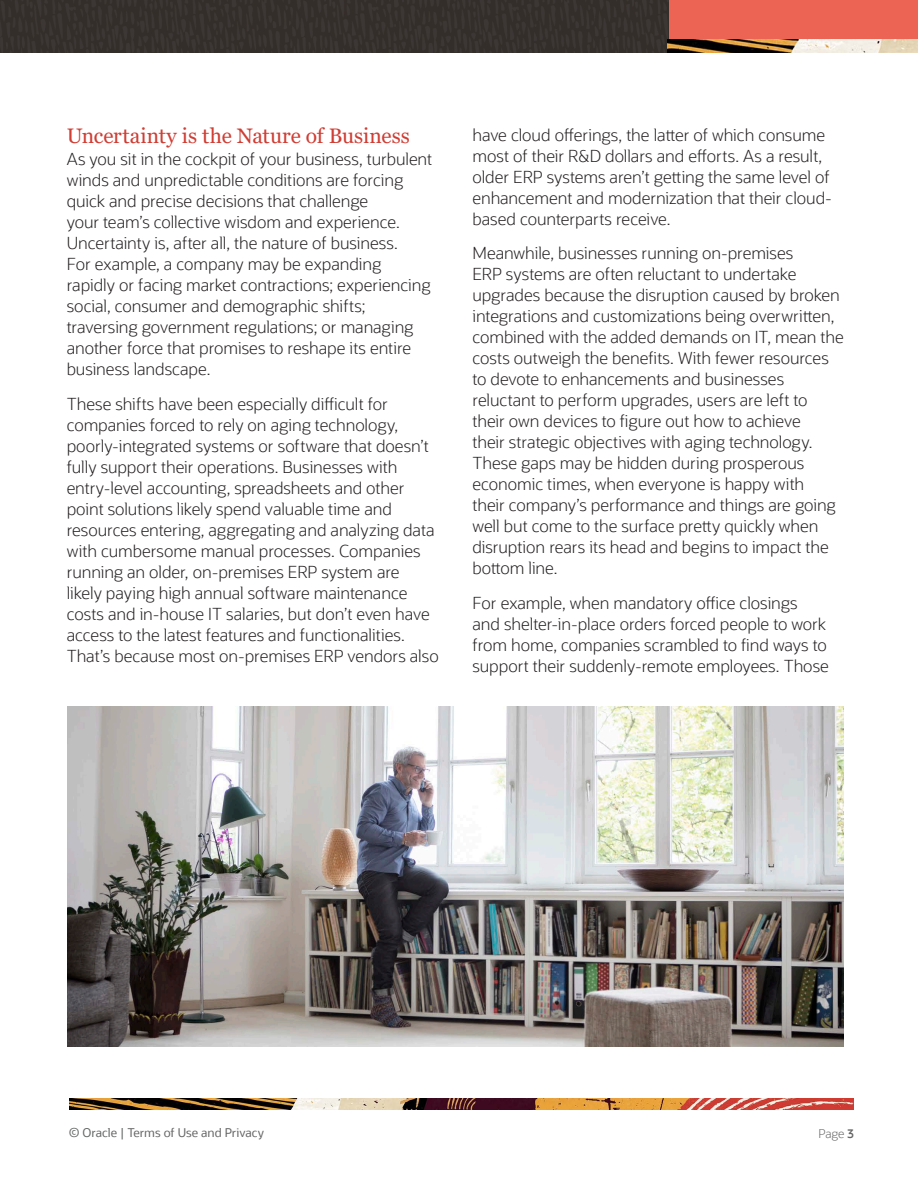
<style>
.page{position:relative;width:918px;height:1188px;background:#fff}
.page>*{position:absolute;margin:0;border:0;box-sizing:border-box;transform-origin:0 0}
.H2_Main_Body_Header{font:21px "Georgia";color:#d03d33}
.Main_Body_2016{font:300 16.5px/21px "Oracle Sans";letter-spacing:-.005em;color:#231f20}
.t1{font:12px "Oracle Sans";color:#666}
.t2{font:300 12px "Oracle Sans";color:#666}
.s1{color:#656666}
.s2{font-weight:600}
</style>
<div class="page">
<div style="left:669px;top:0;width:249px;height:50px;background:#ec6554"></div>
<img style="left:0;top:0;width:669px;height:52px">
<img style="left:668px;top:39px;width:250px;height:13px">
<img style="left:70px;top:1099px;width:784px;height:10px">
<img style="left:68px;top:706px;width:776px;height:340px">
<p class="H2_Main_Body_Header" style="left:67px;top:123px;width:345px">Uncertainty is the Nature of Business</p>
<p class="Main_Body_2016" style="left:67px;top:149px;width:367px">As you sit in the cockpit of your business, turbulent winds and unpredictable conditions are forcing quick and precise decisions that challenge<br>your team’s collective wisdom and experience.<br>Uncertainty is, after all, the nature of business.<br>For example, a company may be expanding rapidly or facing market contractions; experiencing social, consumer and demographic shifts; traversing government regulations; or managing another force that promises to reshape its entire business landscape.</p>
<p class="Main_Body_2016" style="left:67px;top:393px;width:374px">These shifts have been especially difficult for companies forced to rely on aging technology, poorly-integrated systems or software that doesn’t fully support their operations. Businesses with entry-level accounting, spreadsheets and other point solutions likely spend valuable time and resources entering, aggregating and analyzing data with cumbersome manual processes. Companies running an older, on-premises ERP system are likely paying high annual software maintenance costs and in-house IT salaries, but don’t even have access to the latest features and functionalities.<br>That’s because most on-premises ERP vendors also</p>
<p class="Main_Body_2016" style="left:472px;top:124px;width:361px">have cloud offerings, the latter of which consume most of their R&amp;D dollars and efforts. As a result, older ERP systems aren’t getting the same level of enhancement and modernization that their cloud&shy;based counterparts receive.</p>
<p class="Main_Body_2016" style="left:472px;top:243px;width:373px">Meanwhile, businesses running on-premises<br>ERP systems are often reluctant to undertake upgrades because the disruption caused by broken integrations and customizations being overwritten, combined with the added demands on IT, mean the costs outweigh the benefits. With fewer resources to devote to enhancements and businesses reluctant to perform upgrades, users are left to their own devices to figure out how to achieve<br>their strategic objectives with aging technology.<br>These gaps may be hidden during prosperous economic times, when everyone is happy with<br>their company’s performance and things are going well but come to the surface pretty quickly when disruption rears its head and begins to impact the bottom line.</p>
<p class="Main_Body_2016" style="left:472px;top:592px;width:358px">For example, when mandatory office closings and shelter-in-place orders forced people to work from home, companies scrambled to find ways to support their suddenly-remote employees. Those</p>
<p class="t1" style="left:69px;top:1126px;width:197px"><span class="s1">© Oracle |</span> Terms of Use and Privacy</p>
<p class="t2" style="left:818px;top:1127px;width:37px">Page <span class="s2">3</span></p>
</div>
